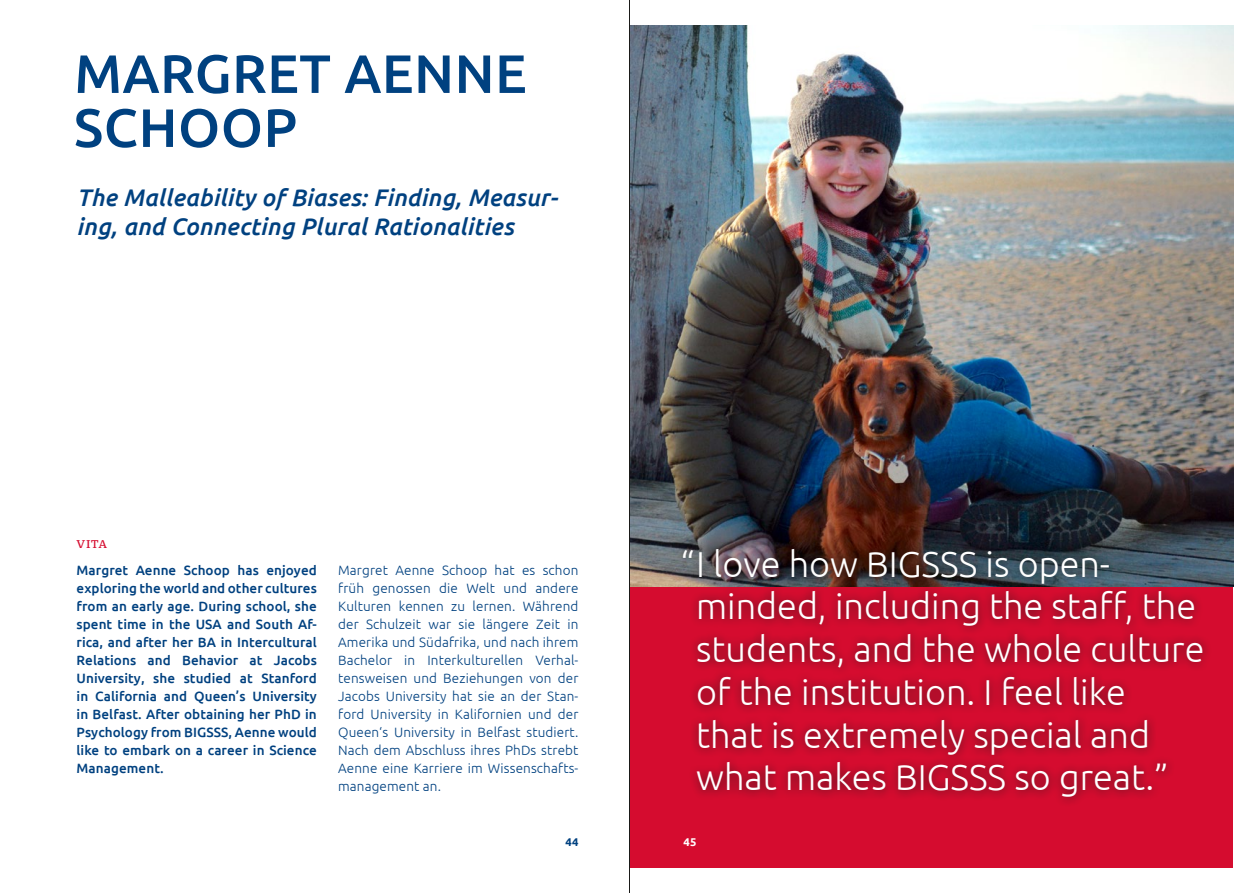
<style>
.page{position:relative;width:1259px;height:893px;background:#fff}
.page>*{position:absolute;margin:0;border:0;box-sizing:border-box;transform-origin:0 0}
.t1{font:500 54px/54px "Ubuntu";letter-spacing:.01em;color:#004180}
.t2{font:300 36px/42.8px "Ubuntu";color:#fff}
.t3{font:italic 500 24px/28.8px "Ubuntu";letter-spacing:.01em;color:#004180}
.t4{font:300 13.5px/18px "Ubuntu";letter-spacing:.01em;color:#004180;text-align:justify}
.t5{font:500 13.5px/18px "Ubuntu";letter-spacing:.005em;color:#004180;text-align:justify}
.t6{font:600 11.25px "St Marie";color:#d50c2f}
.t7{font:700 11.25px "Ubuntu";color:#004180}
.t8{font:700 11.25px "Ubuntu";color:#fff}
</style>
<div class="page">
<div style="left:629px;top:587px;width:604px;height:280px;background:#d50c2f"></div>
<img style="left:630px;top:26px;width:603px;height:561px">
<div style="left:674px;top:540px;width:537px;height:266px;background:#1a1a18;opacity:.75"></div>
<hr style="left:629px;top:0;width:1px;height:893px;background:#1a1a18">
<h1 class="t1" style="left:74px;top:45px;width:454px">MARGRET AENNE<br>SCHOOP</h1>
<h3 class="t3" style="left:77px;top:182px;width:483px">The Malleability of Biases: Finding, Measur&shy;ing, and Connecting Plural Rationalities</h3>
<p class="t6" style="left:77px;top:537px;width:32px">VITA</p>
<p class="t5" style="left:77px;top:561px;width:242px">Margret Aenne Schoop has enjoyed exploring the world and other cultures from an early age. During school, she spent time in the USA and South Af&shy;rica, and after her BA in Intercultural Relations and Behavior at Jacobs University, she studied at Stanford in California and Queen’s University in Belfast. After obtaining her PhD in Psychology from BIGSSS, Aenne would like to embark on a career in Science Management.</p>
<p class="t4" style="left:338px;top:561px;width:242px">Margret Aenne Schoop hat es schon früh genossen die Welt und andere Kulturen kennen zu lernen. Während der Schulzeit war sie längere Zeit in Amerika und Südafrika, und nach ihrem Bachelor in Interkulturellen Verhal&shy;tensweisen und Beziehungen von der Jacobs University hat sie an der Stan&shy;ford University in Kalifornien und der Queen‘s University in Belfast studiert.<br>Nach dem Abschluss ihres PhDs strebt Aenne eine Karriere im Wissenschafts&shy;management an.</p>
<h2 class="t2" style="left:696px;top:542px;width:510px;text-indent:-16px">“ I love how BIGSSS is open&shy;minded, including the staff, the students, and the whole culture of the institution. I feel like<br>that is extremely special and what makes BIGSSS so great.”</h2>
<p class="t7" style="left:565px;top:835px;width:15px">44</p>
<p class="t8" style="left:683px;top:835px;width:15px">45</p>
</div>
